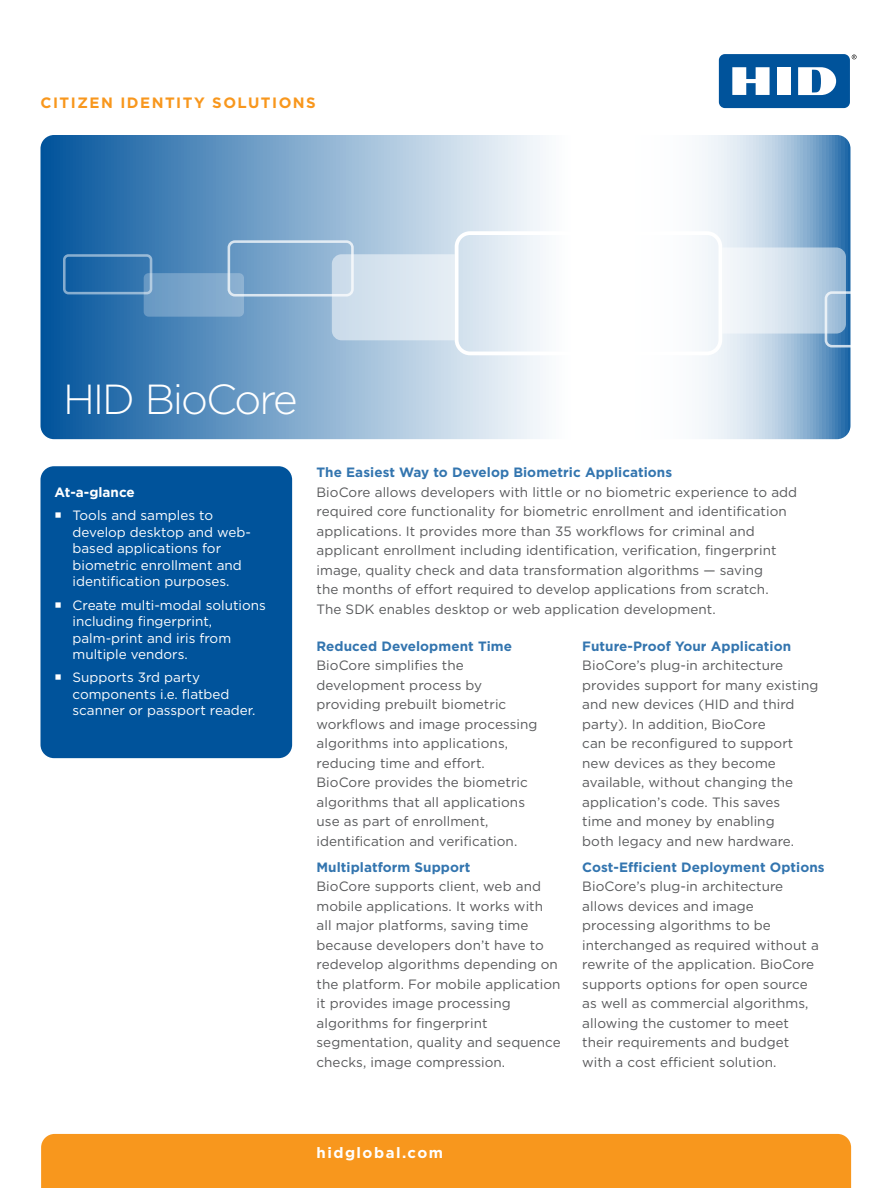
<style>
.page{position:relative;width:891px;height:1188px;background:#fff}
.page>*{position:absolute;margin:0;border:0;box-sizing:border-box;transform-origin:0 0}
.t1{font:300 42px "Gotham";letter-spacing:-.05em;color:#fff}
.t2{font:700 15px "Gotham";letter-spacing:.1em;color:#f8971d}
.t3{font:700 15px "Gotham";letter-spacing:.1em;color:#fff}
.body{font:13.5px/19.5px "Gotham";letter-spacing:.005em;color:#58595b}
.t4{font:13.5px/16.5px "Gotham";color:#fff}
.body-2{font:700 13.5px "Gotham";letter-spacing:.005em;color:#3375af}
.body-3{font:700 13.5px "Gotham";color:#fff}
</style>
<div class="page">
<svg style="left:852px;top:55px;width:5px;height:4px"></svg>
<div style="left:719px;top:54px;width:131px;height:54px;background:#00539b;border-radius:6px"></div>
<div style="left:777px;top:67px;width:14px;height:28px;background:#fff"></div>
<svg style="left:732px;top:67px;width:38px;height:28px"></svg>
<svg style="left:798px;top:67px;width:38px;height:28px"></svg>
<svg style="left:40px;top:135px;width:810px;height:304px"></svg>
<div style="left:41px;top:1134px;width:810px;height:54px;background:#f8971d"></div>
<div style="left:228px;top:240px;width:126px;height:57px;border:3px solid #fff;border-radius:6px"></div>
<div style="left:144px;top:273px;width:100px;height:44px;background:linear-gradient(to right,#6697c3,#92b5d4);border-radius:5px"></div>
<div style="left:63px;top:254px;width:89px;height:40px;border:3px solid #fff;border-radius:4px"></div>
<div style="left:455px;top:231px;width:267px;height:124px;border:4px solid #fff;border-radius:14px"></div>
<svg style="left:332px;top:254px;width:123px;height:86px;background:#d8e4ef"></svg>
<svg style="left:722px;top:247px;width:128px;height:101px;background:#c5d7e8"></svg>
<div style="left:40px;top:466px;width:252px;height:292px;background:#00539b;border-radius:14px"></div>
<p class="t2" style="left:40px;top:92px;width:277px">CITIZEN IDENTITY SOLUTIONS</p>
<p class="t1" style="left:63px;top:372px;width:236px">HID BioCore</p>
<p class="body-3" style="left:55px;top:483px;width:82px">At-a-glance</p>
<p class="t4" style="left:73px;top:507px;width:180px">Tools and samples to develop desktop and web&shy;based applications for biometric enrollment and identification purposes.</p>
<p class="t4" style="left:73px;top:596px;width:195px">Create multi-modal solutions including fingerprint, palm-print and iris from multiple vendors.</p>
<p class="t4" style="left:73px;top:669px;width:184px">Supports 3rd party components i.e. flatbed scanner or passport reader.</p>
<p class="body-2" style="left:316px;top:463px;width:357px">The Easiest Way to Develop Biometric Applications</p>
<p class="body" style="left:316px;top:482px;width:482px">BioCore allows developers with little or no biometric experience to add required core functionality for biometric enrollment and identification applications. It provides more than 35 workflows for criminal and applicant enrollment including identification, verification, fingerprint image, quality check and data transformation algorithms — saving<br>the months of effort required to develop applications from scratch.<br>The SDK enables desktop or web application development.</p>
<p class="body-2" style="left:316px;top:637px;width:197px">Reduced Development Time</p>
<p class="body" style="left:316px;top:655px;width:222px">BioCore simplifies the development process by providing prebuilt biometric workflows and image processing algorithms into applications, reducing time and effort.<br>BioCore provides the biometric algorithms that all applications use as part of enrollment, identification and verification.</p>
<p class="body-2" style="left:316px;top:858px;width:155px">Multiplatform Support</p>
<p class="body" style="left:316px;top:877px;width:246px">BioCore supports client, web and mobile applications. It works with all major platforms, saving time because developers don’t have to redevelop algorithms depending on the platform. For mobile application it provides image processing algorithms for fingerprint segmentation, quality and sequence checks, image compression.</p>
<p class="body-2" style="left:582px;top:637px;width:210px">Future-Proof Your Application</p>
<p class="body" style="left:582px;top:655px;width:238px">BioCore’s plug-in architecture provides support for many existing and new devices (HID and third party). In addition, BioCore<br>can be reconfigured to support new devices as they become available, without changing the application’s code. This saves<br>time and money by enabling<br>both legacy and new hardware.</p>
<p class="body-2" style="left:582px;top:858px;width:244px">Cost-Efficient Deployment Options</p>
<p class="body" style="left:582px;top:877px;width:238px">BioCore’s plug-in architecture allows devices and image processing algorithms to be interchanged as required without a rewrite of the application. BioCore supports options for open source as well as commercial algorithms, allowing the customer to meet their requirements and budget with a cost efficient solution.</p>
<p class="t3" style="left:316px;top:1142px;width:128px">hidglobal.com</p>
</div>
